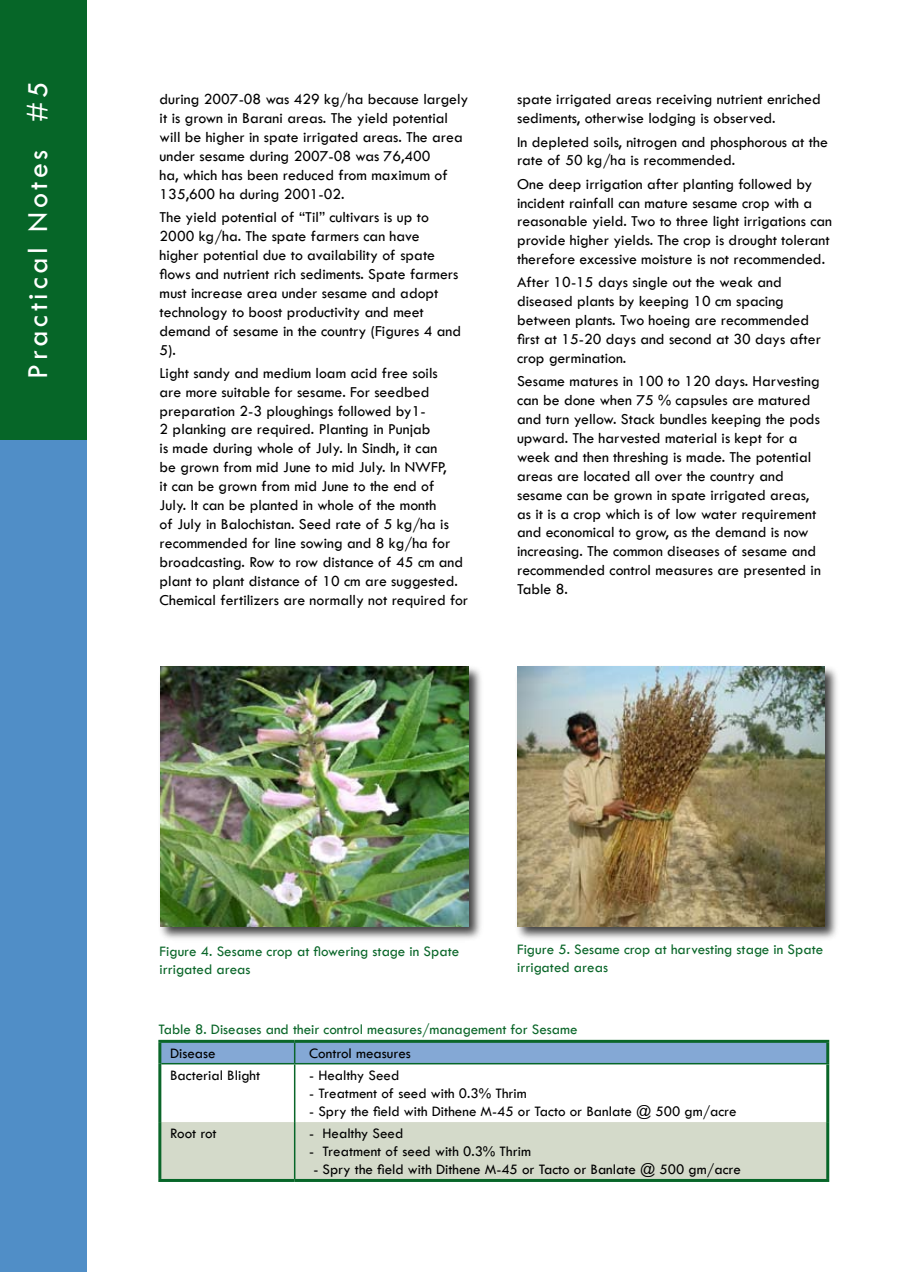
<style>
.page{position:relative;width:898px;height:1272px;background:#fff}
.page>*{position:absolute;margin:0;border:0;box-sizing:border-box;transform-origin:0 0}
.t1{font:30px "Tw Cen";letter-spacing:.12em;color:#fff}
.t2{font:15.75px/18.9px "Tw Cen";color:#000}
.t3{font:15px "Tw Cen";color:#000}
.t4{font:15px/18px "Tw Cen";color:#0a6629}
</style>
<div class="page">
<div style="left:0;top:0;width:87px;height:443px;background:#066628"></div>
<div style="left:0;top:440px;width:87px;height:831px;background:#508ec7"></div>
<div style="left:158px;top:664px;width:326px;height:278px;background:#000;opacity:.75"></div>
<img style="left:160px;top:666px;width:308px;height:260px">
<div style="left:514px;top:664px;width:326px;height:278px;background:#000;opacity:.75"></div>
<img style="left:517px;top:666px;width:307px;height:260px">
<div style="left:161px;top:1121px;width:665px;height:57px;background:#d4daca"></div>
<hr style="left:161px;top:1062px;width:133px;height:2px;background:#066628">
<hr style="left:294px;top:1062px;width:535px;height:2px;background:#066628">
<hr style="left:158px;top:1039px;width:136px;height:3px;background:#0a6629">
<hr style="left:158px;top:1042px;width:3px;height:21px;background:#0a6629">
<hr style="left:294px;top:1039px;width:535px;height:3px;background:#0a6629">
<hr style="left:158px;top:1063px;width:3px;height:58px;background:#0a6629">
<hr style="left:158px;top:1121px;width:3px;height:57px;background:#0a6629">
<svg style="left:160px;top:1041px;width:667px;height:22px;background:#78a1c5"></svg>
<hr style="left:294px;top:1064px;width:1px;height:57px;background:#0a6629">
<hr style="left:294px;top:1121px;width:1px;height:57px;background:#066628">
<hr style="left:826px;top:1042px;width:3px;height:20px;background:#0a6629">
<hr style="left:826px;top:1064px;width:3px;height:57px;background:#0a6629">
<hr style="left:826px;top:1121px;width:3px;height:57px;background:#066628">
<hr style="left:158px;top:1178px;width:136px;height:3px;background:#066628">
<hr style="left:294px;top:1178px;width:535px;height:3px;background:#066628">
<h1 class="t1" style="left:20px;top:378px;width:298px;rotate:-90deg">Practical Notes #5</h1>
<p class="t2" style="left:517px;top:90px;width:305px">spate irrigated areas receiving nutrient enriched sediments, otherwise lodging is observed.</p>
<p class="t2" style="left:159px;top:90px;width:310px">during 2007-08 was 429 kg/ha because largely it is grown in Barani areas. The yield potential will be higher in spate irrigated areas. The area under sesame during 2007-08 was 76,400<br>ha, which has been reduced from maximum of 135,600 ha during 2001-02.</p>
<p class="t2" style="left:159px;top:208px;width:303px">The yield potential of “Til” cultivars is up to 2000 kg/ha. The spate farmers can have higher potential due to availability of spate flows and nutrient rich sediments. Spate farmers must increase area under sesame and adopt technology to boost productivity and meet demand of sesame in the country (Figures 4 and 5).</p>
<p class="t2" style="left:159px;top:363px;width:310px">Light sandy and medium loam acid free soils<br>are more suitable for sesame. For seedbed preparation 2-3 ploughings followed by1-<br>2 planking are required. Planting in Punjab<br>is made during whole of July. In Sindh, it can<br>be grown from mid June to mid July. In NWFP,<br>it can be grown from mid June to the end of<br>July. It can be planted in whole of the month<br>of July in Balochistan. Seed rate of 5 kg/ha is recommended for line sowing and 8 kg/ha for broadcasting. Row to row distance of 45 cm and plant to plant distance of 10 cm are suggested.<br>Chemical fertilizers are normally not required for</p>
<p class="t2" style="left:517px;top:132px;width:312px">In depleted soils, nitrogen and phosphorous at the rate of 50 kg/ha is recommended.</p>
<p class="t2" style="left:517px;top:174px;width:316px">One deep irrigation after planting followed by incident rainfall can mature sesame crop with a reasonable yield. Two to three light irrigations can provide higher yields. The crop is drought tolerant therefore excessive moisture is not recommended.</p>
<p class="t2" style="left:517px;top:273px;width:305px">After 10-15 days single out the weak and diseased plants by keeping 10 cm spacing between plants. Two hoeing are recommended first at 15-20 days and second at 30 days after crop germination.</p>
<p class="t2" style="left:517px;top:372px;width:305px">Sesame matures in 100 to 120 days. Harvesting can be done when 75 % capsules are matured and turn yellow. Stack bundles keeping the pods upward. The harvested material is kept for a week and then threshing is made. The potential areas are located all over the country and sesame can be grown in spate irrigated areas, as it is a crop which is of low water requirement and economical to grow, as the demand is now increasing. The common diseases of sesame and recommended control measures are presented in Table 8.</p>
<p class="t4" style="left:159px;top:942px;width:301px">Figure 4. Sesame crop at flowering stage in Spate irrigated areas</p>
<p class="t4" style="left:517px;top:940px;width:307px">Figure 5. Sesame crop at harvesting stage in Spate irrigated areas</p>
<p class="t4" style="left:158px;top:1020px;width:420px">Table 8. Diseases and their control measures/management for Sesame</p>
<p class="t3" style="left:170px;top:1043px;width:47px">Disease</p>
<p class="t3" style="left:309px;top:1043px;width:103px">Control measures</p>
<p class="t3" style="left:170px;top:1066px;width:92px">Bacterial Blight</p>
<p class="t3" style="left:309px;top:1066px;width:92px">- Healthy Seed</p>
<p class="t3" style="left:309px;top:1084px;width:219px">- Treatment of seed with 0.3% Thrim</p>
<p class="t3" style="left:309px;top:1102px;width:429px">- Spry the field with Dithene M-45 or Tacto or Banlate @ 500 gm/acre</p>
<p class="t3" style="left:170px;top:1124px;width:48px">Root rot</p>
<p class="t3" style="left:309px;top:1124px;width:96px">- Healthy Seed</p>
<p class="t3" style="left:309px;top:1142px;width:223px">- Treatment of seed with 0.3% Thrim</p>
<p class="t3" style="left:313px;top:1160px;width:429px">- Spry the field with Dithene M-45 or Tacto or Banlate @ 500 gm/acre</p>
</div>
